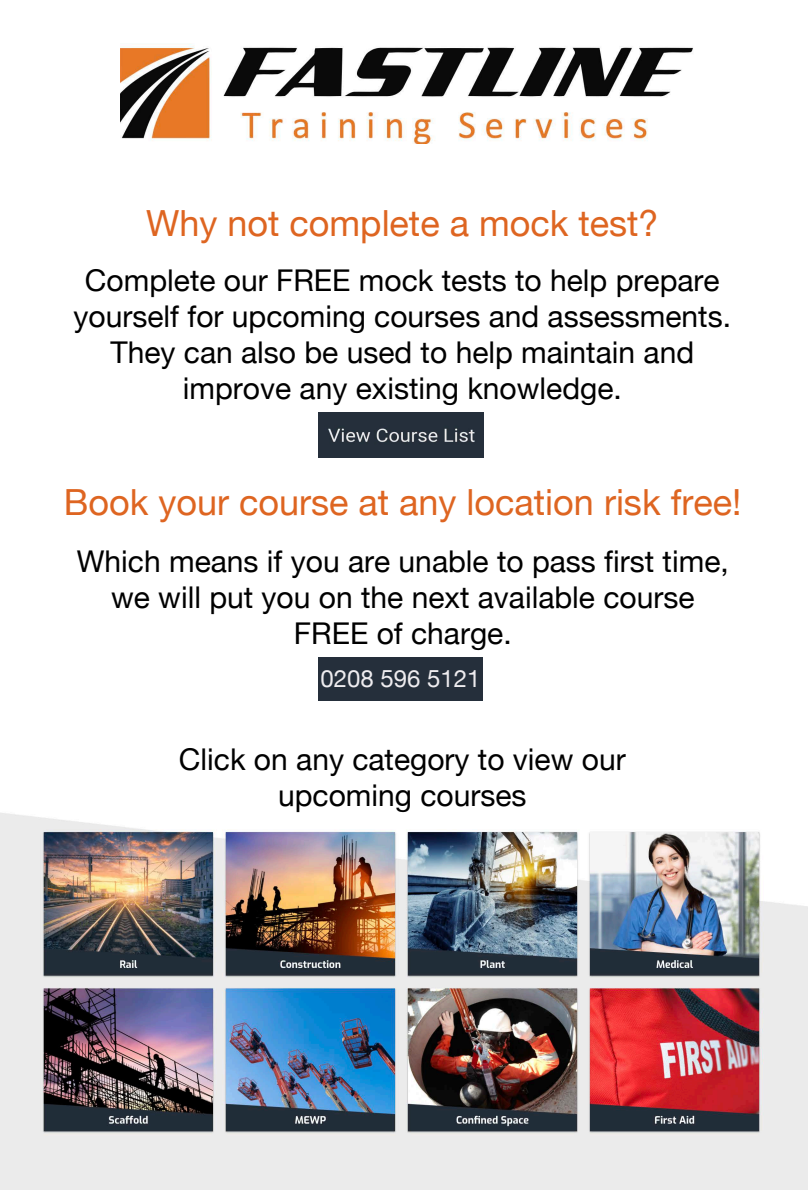
<style>
.page{position:relative;width:808px;height:1191px;background:#fff}
.page>*{position:absolute;margin:0;border:0;box-sizing:border-box;transform-origin:0 0}
.t1{font:36px "Helvetica Neue";color:#de6521}
.t2{font:30px/36px "Helvetica Neue";color:#000;text-align:center}
.t3{font:24px "Helvetica Neue";color:#eeecef}
</style>
<div class="page">
<img style="left:0;top:813px;width:808px;height:376px">
<img style="left:318px;top:412px;width:165px;height:46px">
<img style="left:121px;top:43px;width:572px;height:101px">
<div style="left:318px;top:657px;width:165px;height:43px;background:#252f3b"></div>
<p class="t1" style="left:146px;top:197px;width:514px">Why not complete a mock test?</p>
<p class="t2" style="left:74px;top:264px;width:659px">Complete our FREE mock tests to help prepare yourself for upcoming courses and assessments.<br>They can also be used to help maintain and improve any existing knowledge.</p>
<p class="t1" style="left:64px;top:476px;width:679px">Book your course at any location risk free!</p>
<p class="t2" style="left:77px;top:545px;width:653px">Which means if you are unable to pass first time, we will put you on the next available course<br>FREE of charge.</p>
<p class="t3" style="left:320px;top:661px;width:162px">0208 596 5121</p>
<p class="t2" style="left:179px;top:742px;width:448px">Click on any category to view our upcoming courses</p>
</div>
